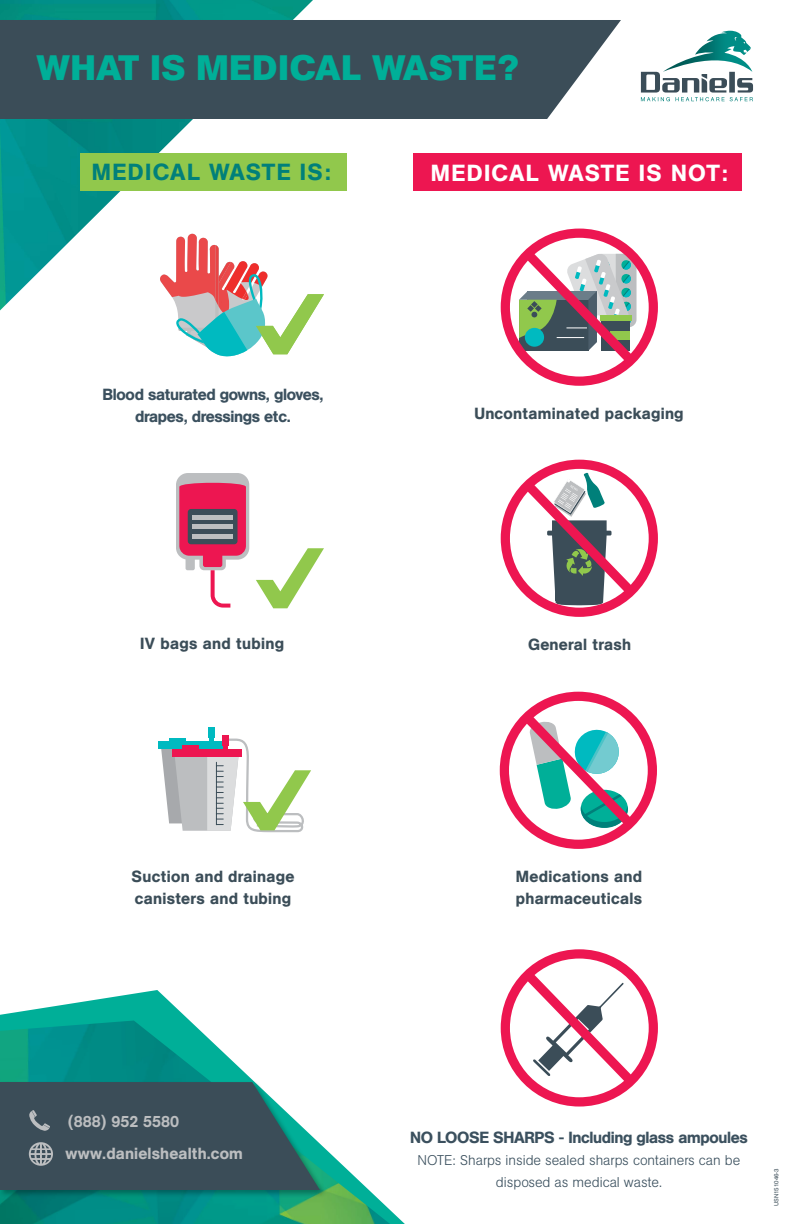
<style>
.page{position:relative;width:792px;height:1224px;background:#fff}
.page>*{position:absolute;margin:0;border:0;box-sizing:border-box;transform-origin:0 0}
.t1{font:700 35px "AG Book Pro";letter-spacing:.01em;color:#00af98}
.t2{font:500 23.1px "AG Book Pro";letter-spacing:.06em;color:#fff}
.t3{font:500 23.1px "AG Book Pro";letter-spacing:.06em;color:#00807a}
.t4{font:500 16px/22px "AG Book Pro";letter-spacing:.02em;color:#3b4d58}
.t5{font:500 16px/22px "AG Book Pro";letter-spacing:-.02em;color:#3b505e;text-align:center}
.t6{font:500 16px "AG Book Pro";letter-spacing:.01em;color:#bcbec0}
.t7{font:300 14px/22px "AG Book Pro";color:#3b505e;text-align:center}
.t8{font:6px "AG Book Pro";color:#3b4d58}
</style>
<div class="page">
<img style="left:0;top:0;width:313px;height:310px">
<div style="left:0;top:20px;width:621px;height:99px;background:#3b4d58"></div>
<svg style="left:0;top:990px;width:405px;height:234px"></svg>
<img style="left:0;top:1021px;width:390px;height:203px">
<div style="left:0;top:1080px;width:328px;height:118px;background:#000;opacity:.3"></div>
<svg style="left:515px;top:241px;width:128px;height:132px"></svg>
<div style="left:501px;top:229px;width:157px;height:157px;border:9px solid #ed1651;border-radius:50%"></div>
<svg style="left:515px;top:472px;width:128px;height:133px"></svg>
<div style="left:501px;top:460px;width:157px;height:157px;border:9px solid #ed1651;border-radius:50%"></div>
<svg style="left:515px;top:962px;width:128px;height:132px"></svg>
<div style="left:501px;top:949px;width:157px;height:158px;border:9px solid #ed1651;border-radius:50%"></div>
<svg style="left:176px;top:473px;width:73px;height:135px"></svg>
<div style="left:158px;top:741px;width:70px;height:8px;background:#00bac0"></div>
<div style="left:209px;top:727px;width:6px;height:11px;background:#00bac0"></div>
<div style="left:222px;top:735px;width:7px;height:10px;background:#ed1651"></div>
<svg style="left:514px;top:704px;width:129px;height:132px"></svg>
<div style="left:500px;top:692px;width:157px;height:157px;border:9px solid #ed1651;border-radius:50%"></div>
<svg style="left:160px;top:234px;width:164px;height:123px"></svg>
<svg style="left:256px;top:548px;width:68px;height:60px"></svg>
<svg style="left:161px;top:737px;width:150px;height:96px"></svg>
<div style="left:80px;top:153px;width:266px;height:38px;background:#91c84c"></div>
<div style="left:414px;top:153px;width:328px;height:38px;background:#ed1651"></div>
<svg style="left:641px;top:31px;width:112px;height:70px"></svg>
<svg style="left:0;top:1082px;width:320px;height:108px;background:#445b64"></svg>
<p class="t1" style="left:37px;top:45px;width:484px">WHAT IS MEDICAL WASTE?</p>
<p class="t3" style="left:92px;top:157px;width:241px">MEDICAL WASTE IS:</p>
<p class="t2" style="left:431px;top:158px;width:299px">MEDICAL WASTE IS NOT:</p>
<p class="t5" style="left:103px;top:383px;width:222px">Blood saturated gowns, gloves, drapes, dressings etc.</p>
<p class="t4" style="left:140px;top:633px;width:145px">IV bags and tubing</p>
<p class="t4" style="left:474px;top:402px;width:211px">Uncontaminated packaging</p>
<p class="t4" style="left:528px;top:633px;width:105px">General trash</p>
<p class="t4" style="left:132px;top:865px;width:164px">Suction and drainage canisters and tubing</p>
<p class="t4" style="left:516px;top:865px;width:128px">Medications and pharmaceuticals</p>
<p class="t6" style="left:68px;top:1111px;width:113px">(888) 952 5580</p>
<p class="t6" style="left:65px;top:1143px;width:179px">www.danielshealth.com</p>
<p class="t5" style="left:410px;top:1126px;width:339px">NO LOOSE SHARPS - Including glass ampoules</p>
<p class="t7" style="left:418px;top:1149px;width:324px">NOTE: Sharps inside sealed sharps containers can be disposed as medical waste.</p>
<p class="t8" style="left:773px;top:1206px;width:39px;rotate:-90deg">USN151046-3</p>
</div>
